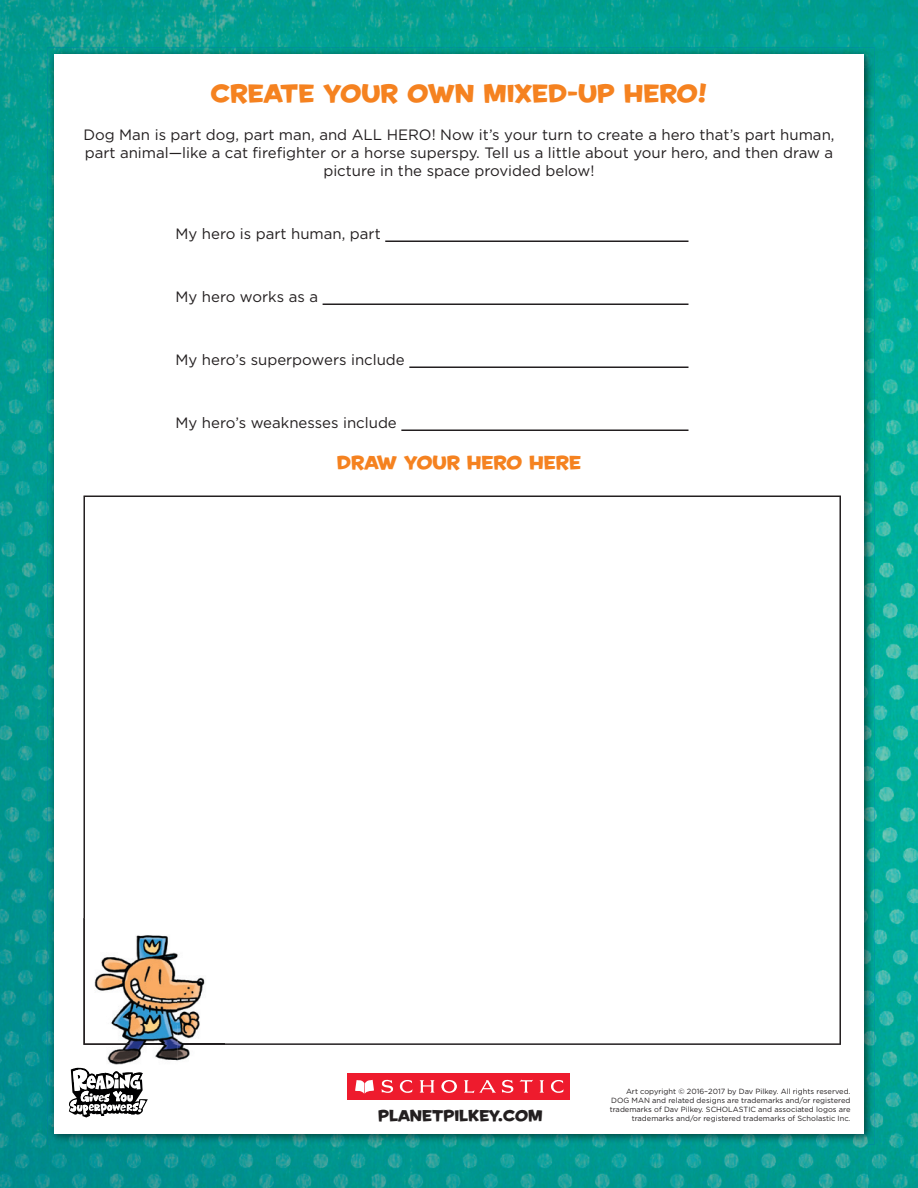
<style>
.page{position:relative;width:918px;height:1188px;background:#fff}
.page>*{position:absolute;margin:0;border:0;box-sizing:border-box;transform-origin:0 0}
.t1{font:24px "House A Rama Kingpin";color:#f58220}
.t2{font:18px "House A Rama Kingpin";color:#f58220}
.t3{font:15px/18px "Gotham";color:#231f20;text-align:center}
.t4{font:15px "House A Rama Kingpin";color:#231f20}
.t5{font:7.5px/9px "Gotham";color:#231f20;text-align:right}
</style>
<div class="page">
<img style="left:0;top:0;width:918px;height:51px">
<img style="left:0;top:51px;width:50px;height:1137px">
<img style="left:868px;top:51px;width:50px;height:1137px">
<img style="left:50px;top:1144px;width:818px;height:44px">
<img style="left:47px;top:47px;width:827px;height:52px">
<img style="left:47px;top:99px;width:52px;height:1045px">
<img style="left:823px;top:99px;width:51px;height:1045px">
<img style="left:99px;top:1134px;width:724px;height:10px">
<div style="left:54px;top:54px;width:810px;height:1080px;background:#fff"></div>
<div style="left:348px;top:1073px;width:222px;height:27px;background:#ee1b2d"></div>
<svg style="left:355px;top:1080px;width:19px;height:14px"></svg>
<svg style="left:382px;top:1080px;width:11px;height:13px"></svg>
<svg style="left:399px;top:1080px;width:14px;height:13px"></svg>
<svg style="left:420px;top:1080px;width:15px;height:13px"></svg>
<svg style="left:502px;top:1080px;width:12px;height:13px"></svg>
<svg style="left:520px;top:1080px;width:13px;height:13px"></svg>
<svg style="left:539px;top:1080px;width:5px;height:13px"></svg>
<svg style="left:551px;top:1080px;width:13px;height:13px"></svg>
<svg style="left:441px;top:1080px;width:16px;height:13px"></svg>
<svg style="left:464px;top:1080px;width:32px;height:13px"></svg>
<svg style="left:83px;top:496px;width:758px;height:549px"></svg>
<hr style="left:385px;top:240px;width:304px;height:2px;background:#231f20">
<hr style="left:323px;top:303px;width:365px;height:2px;background:#231f20">
<hr style="left:409px;top:366px;width:280px;height:2px;background:#231f20">
<hr style="left:401px;top:429px;width:287px;height:2px;background:#231f20">
<img style="left:130px;top:918px;width:47px;height:106px">
<img style="left:177px;top:918px;width:47px;height:143px">
<img style="left:107px;top:1024px;width:70px;height:41px">
<img style="left:83px;top:918px;width:47px;height:127px">
<img style="left:130px;top:1043px;width:94px;height:2px">
<svg style="left:69px;top:1068px;width:79px;height:50px"></svg>
<h1 class="t1" style="left:211px;top:77px;width:498px">CREATE YOUR OWN MIXED-UP HERO!</h1>
<p class="t3" style="left:83px;top:126px;width:753px">Dog Man is part dog, part man, and ALL HERO! Now it’s your turn to create a hero that’s part human, part animal—like a cat firefighter or a horse superspy. Tell us a little about your hero, and then draw a picture in the space provided below!</p>
<p class="t3" style="left:176px;top:225px;width:207px">My hero is part human, part</p>
<p class="t3" style="left:176px;top:288px;width:144px">My hero works as a</p>
<p class="t3" style="left:176px;top:351px;width:231px">My hero’s superpowers include</p>
<p class="t3" style="left:176px;top:414px;width:223px">My hero’s weaknesses include</p>
<p class="t2" style="left:337px;top:450px;width:246px">DRAW YOUR HERO HERE</p>
<p class="t4" style="left:378px;top:1105px;width:166px">PLANETPILKEY.COM</p>
<p class="t5" style="left:610px;top:1086px;width:242px">Art copyright © 2016–2017 by Dav Pilkey. All rights reserved.<br>DOG MAN and related designs are trademarks and/or registered trademarks of Dav Pilkey. SCHOLASTIC and associated logos are trademarks and/or registered trademarks of Scholastic Inc.</p>
</div>
